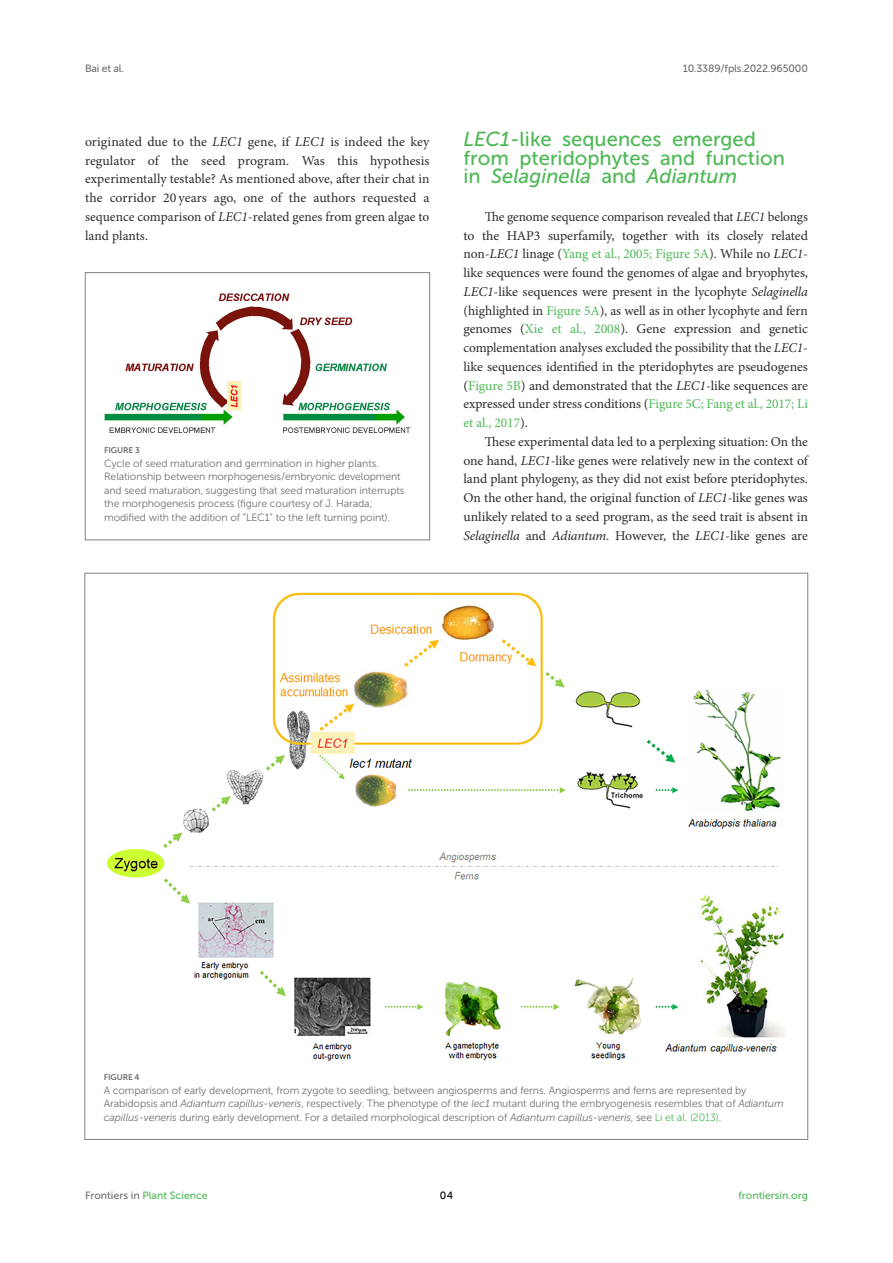
<style>
.page{position:relative;width:893px;height:1263px;background:#fff}
.page>*{position:absolute;margin:0;border:0;box-sizing:border-box;transform-origin:0 0}
.HEAD_1{font:20.25px/18.8px "Museo Sans 500";color:#4eb855}
.TEXT_FLUSH{font:13.5px/18.8px "Minion Pro";letter-spacing:-.005em;color:#2b2b2a;text-align:justify}
.TEXT{font:13.5px/18.8px "Minion Pro";letter-spacing:-.005em;color:#2b2b2a;text-align:justify}
.FIG_LEG{font:10.5px/13.5px "Museo Sans 300";letter-spacing:-.01em;color:#706f70}
.t1{font:10.5px "Museo Sans 500";color:#4eb855}
.t2{font:10.5px "Museo Sans 500";letter-spacing:-.015em;color:#706f70}
.t3{font:10.5px "Museo Sans 500";color:#000}
.FIG_HD{font:8.25px "Museo Sans 700";letter-spacing:-.01em;color:#706f70}
.s1{font-style:italic}
.s2{color:#4eb855}
.s3{color:#706f70}
</style>
<div class="page">
<img style="left:106px;top:592px;width:680px;height:469px">
<img style="left:104px;top:293px;width:307px;height:140px">
<div style="left:85px;top:272px;width:345px;height:268px;border:1px solid #808285"></div>
<p class="t2" style="left:85px;top:63px;width:41px">Bai et al.</p>
<p class="t2" style="left:683px;top:63px;width:127px">10.3389/fpls.2022.965000</p>
<p class="TEXT" style="left:85px;top:132px;width:346px">originated due to the <span class="s1">LEC1</span> gene, if <span class="s1">LEC1</span> is indeed the key regulator of the seed program. Was this hypothesis experimentally testable? As mentioned above, after their chat in the corridor 20 years ago, one of the authors requested a sequence comparison of <span class="s1">LEC1</span>-related genes from green algae to land plants.</p>
<p class="HEAD_1" style="left:463px;top:129px;width:323px"><span class="s1">LEC1</span>-like sequences emerged from pteridophytes and function in <span class="s1">Selaginella</span> and <span class="s1">Adiantum</span></p>
<p class="TEXT_FLUSH" style="left:463px;top:207px;width:346px;text-indent:21px">The genome sequence comparison revealed that <span class="s1">LEC1</span> belongs to the HAP3 superfamily, together with its closely related non-<span class="s1">LEC1</span> linage (<span class="s2">Yang et al., 2005; Figure 5A</span>). While no <span class="s1">LEC1</span>- like sequences were found the genomes of algae and bryophytes, <span class="s1">LEC1</span>-like sequences were present in the lycophyte <span class="s1">Selaginella </span>(highlighted in <span class="s2">Figure 5A</span>), as well as in other lycophyte and fern genomes (<span class="s2">Xie et al., 2008</span>). Gene expression and genetic complementation analyses excluded the possibility that the <span class="s1">LEC1</span>- like sequences identified in the pteridophytes are pseudogenes (<span class="s2">Figure 5B</span>) and demonstrated that the <span class="s1">LEC1</span>-like sequences are expressed under stress conditions (<span class="s2">Figure 5C; Fang et al., 2017; Li et al., 2017</span>).</p>
<p class="TEXT" style="left:463px;top:432px;width:346px;text-indent:21px">These experimental data led to a perplexing situation: On the one hand, <span class="s1">LEC1</span>-like genes were relatively new in the context of land plant phylogeny, as they did not exist before pteridophytes.<br>On the other hand, the original function of <span class="s1">LEC1</span>-like genes was unlikely related to a seed program, as the seed trait is absent in <span class="s1">Selaginella</span> and <span class="s1">Adiantum</span>. However, the <span class="s1">LEC1</span>-like genes are</p>
<p class="FIG_HD" style="left:104px;top:446px;width:37px">FIGURE 3</p>
<p class="FIG_LEG" style="left:104px;top:457px;width:302px">Cycle of seed maturation and germination in higher plants.<br>Relationship between morphogenesis/embryonic development and seed maturation, suggesting that seed maturation interrupts the morphogenesis process (figure courtesy of J. Harada; modified with the addition of “LEC1” to the left turning point).</p>
<p class="FIG_HD" style="left:104px;top:1072px;width:37px">FIGURE 4</p>
<p class="FIG_LEG" style="left:104px;top:1083px;width:681px">A comparison of early development, from zygote to seedling, between angiosperms and ferns. Angiosperms and ferns are represented by<br>Arabidopsis and <span class="s1">Adiantum capillus-veneris</span>, respectively. The phenotype of the <span class="s1">lec1</span> mutant during the embryogenesis resembles that of <span class="s1">Adiantum capillus-veneris</span> during early development. For a detailed morphological description of <span class="s1">Adiantum capillus-veneris</span>, see <span class="s2">Li et al. (2013)</span>.</p>
<p class="t1" style="left:85px;top:1190px;width:124px"><span class="s3">Frontiers in</span> Plant Science</p>
<p class="t3" style="left:440px;top:1190px;width:15px">04</p>
<p class="t1" style="left:738px;top:1190px;width:71px">frontiersin.org</p>
</div>
